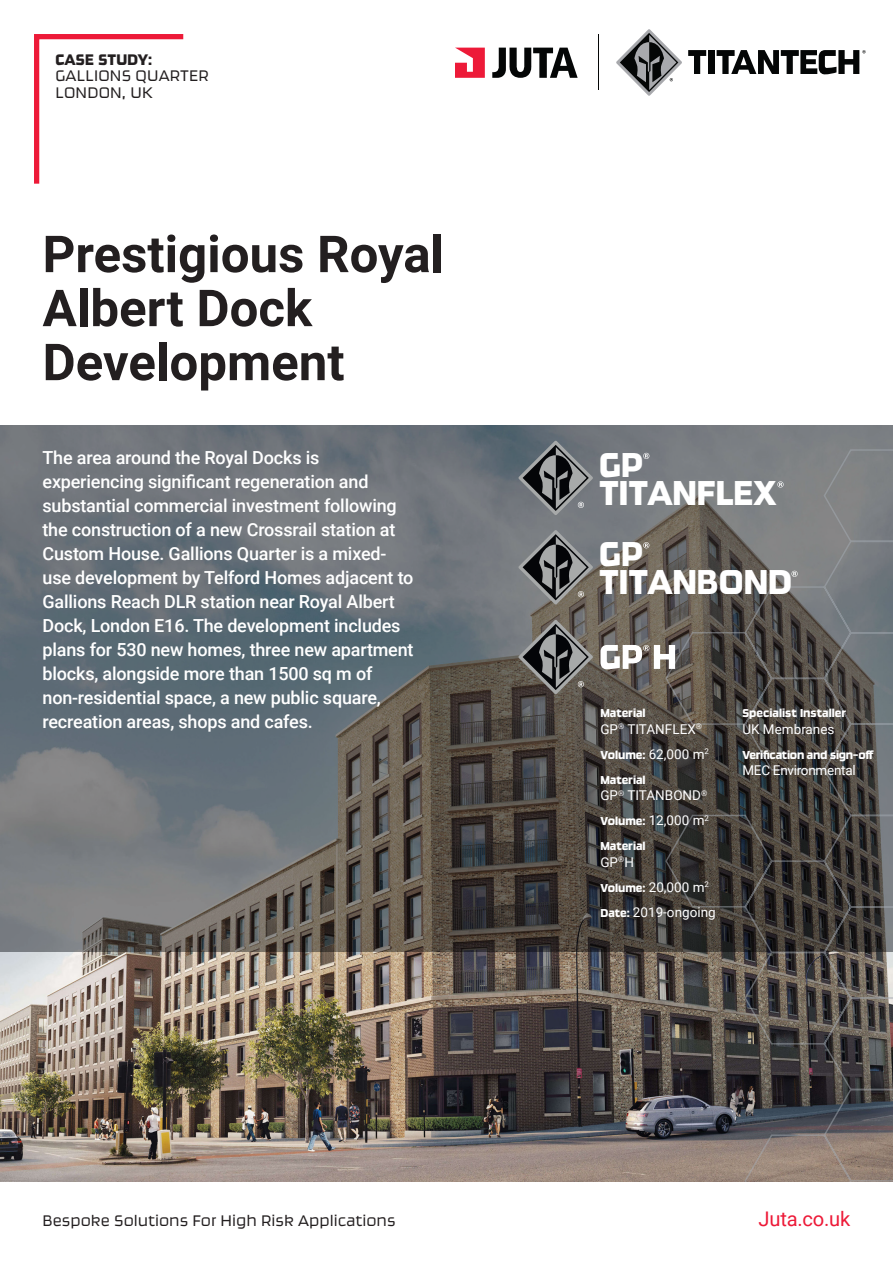
<style>
.page{position:relative;width:893px;height:1263px;background:#fff}
.page>*{position:absolute;margin:0;border:0;box-sizing:border-box;transform-origin:0 0}
.t1{font:700 51px/54px "Roboto";color:#231f20}
.t2{font:40.65px/61.1px "Ginger Pro";color:#fff}
.t3{font:20.1px "Roboto";letter-spacing:-.01em;color:#ed1a38}
.t4{font:500 18px/24px "Roboto";letter-spacing:-.01em;color:#fff}
.t5{font:300 18px/16.5px "Ginger Pro";color:#231f20}
.t6{font:18px "Ginger Pro";letter-spacing:.01em;color:#231f20}
.t7{font:13.5px/25px "Ginger Pro";color:#fff}
.t8{font:13.5px "Roboto";color:#fff}
.t9{font:13.5px "Ginger Pro";letter-spacing:-.02em;color:#fff}
.t10{font:13.5px "Roboto";letter-spacing:-.02em;color:#fff}
.s1{font-family:"Roboto"}
.s2{font-family:"Ginger Pro"}
</style>
<div class="page">
<img style="left:0;top:952px;width:665px;height:229px">
<svg style="left:0;top:425px;width:893px;height:527px;background:#636769"></svg>
<svg style="left:34px;top:34px;width:150px;height:150px"></svg>
<svg style="left:455px;top:48px;width:30px;height:30px"></svg>
<svg style="left:492px;top:48px;width:86px;height:30px"></svg>
<svg style="left:616px;top:29px;width:66px;height:67px"></svg>
<svg style="left:688px;top:50px;width:18px;height:24px"></svg>
<div style="left:708px;top:50px;width:6px;height:24px;background:#040606"></div>
<svg style="left:717px;top:50px;width:149px;height:24px"></svg>
<hr style="left:598px;top:34px;width:1px;height:56px;background:#040606">
<svg style="left:665px;top:449px;width:228px;height:732px;background:#585452"></svg>
<svg style="left:777px;top:481px;width:7px;height:6px"></svg>
<svg style="left:643px;top:453px;width:6px;height:6px"></svg>
<svg style="left:518px;top:440px;width:75px;height:75px;background:#65696e"></svg>
<svg style="left:791px;top:571px;width:7px;height:6px"></svg>
<svg style="left:643px;top:542px;width:6px;height:6px"></svg>
<svg style="left:518px;top:530px;width:75px;height:75px;background:#6c6d6e"></svg>
<svg style="left:518px;top:620px;width:75px;height:74px;background:#62605e"></svg>
<svg style="left:600px;top:645px;width:75px;height:24px"></svg>
<p class="t6" style="left:55px;top:48px;width:98px">CASE STUDY:</p>
<p class="t5" style="left:55px;top:67px;width:155px">GALLIONS QUARTER<br>LONDON, UK</p>
<h1 class="t1" style="left:43px;top:225px;width:403px">Prestigious Royal<br>Albert Dock<br>Development</h1>
<p class="t4" style="left:43px;top:445px;width:373px">The area around the Royal Docks is experiencing significant regeneration and substantial commercial investment following the construction of a new Crossrail station at Custom House. Gallions Quarter is a mixed&shy;use development by Telford Homes adjacent to Gallions Reach DLR station near Royal Albert Dock, London E16. The development includes plans for 530 new homes, three new apartment blocks, alongside more than 1500 sq m of non-residential space, a new public square, recreation areas, shops and cafes.</p>
<h2 class="t2" style="left:599px;top:433px;width:46px">GP</h2>
<h2 class="t2" style="left:599px;top:461px;width:179px">TITANFLEX<br>GP</h2>
<h2 class="t2" style="left:599px;top:551px;width:195px">TITANBOND</h2>
<p class="t7" style="left:600px;top:700px;width:47px">Material</p>
<p class="t8" style="left:600px;top:719px;width:103px">GP<sup>®</sup> TITANFLEX<sup>®</sup></p>
<p class="t7" style="left:600px;top:742px;width:110px">Volume: <span class="s1">62,000 m</span><sup>2<br></sup>Material</p>
<p class="t8" style="left:600px;top:786px;width:108px">GP<sup>®</sup> TITANBOND<sup>®</sup></p>
<p class="t7" style="left:600px;top:808px;width:110px">Volume: <span class="s1">12,000 m</span><sup>2<br></sup>Material</p>
<p class="t8" style="left:600px;top:852px;width:35px">GP<sup>®</sup>H</p>
<p class="t7" style="left:600px;top:875px;width:110px">Volume: <span class="s1">20,000 m</span><sup>2</sup></p>
<p class="t8" style="left:600px;top:902px;width:117px"><span class="s2">Date:</span> 2019-ongoing</p>
<p class="t7" style="left:742px;top:700px;width:105px">Specialist Installer</p>
<p class="t8" style="left:742px;top:720px;width:94px">UK Membranes</p>
<p class="t9" style="left:742px;top:746px;width:133px">Verification and sign-off</p>
<p class="t10" style="left:742px;top:761px;width:115px">MEC Environmental</p>
<p class="t5" style="left:43px;top:1212px;width:355px">Bespoke Solutions For High Risk Applications</p>
<p class="t3" style="left:758px;top:1205px;width:93px">Juta.co.uk</p>
</div>
